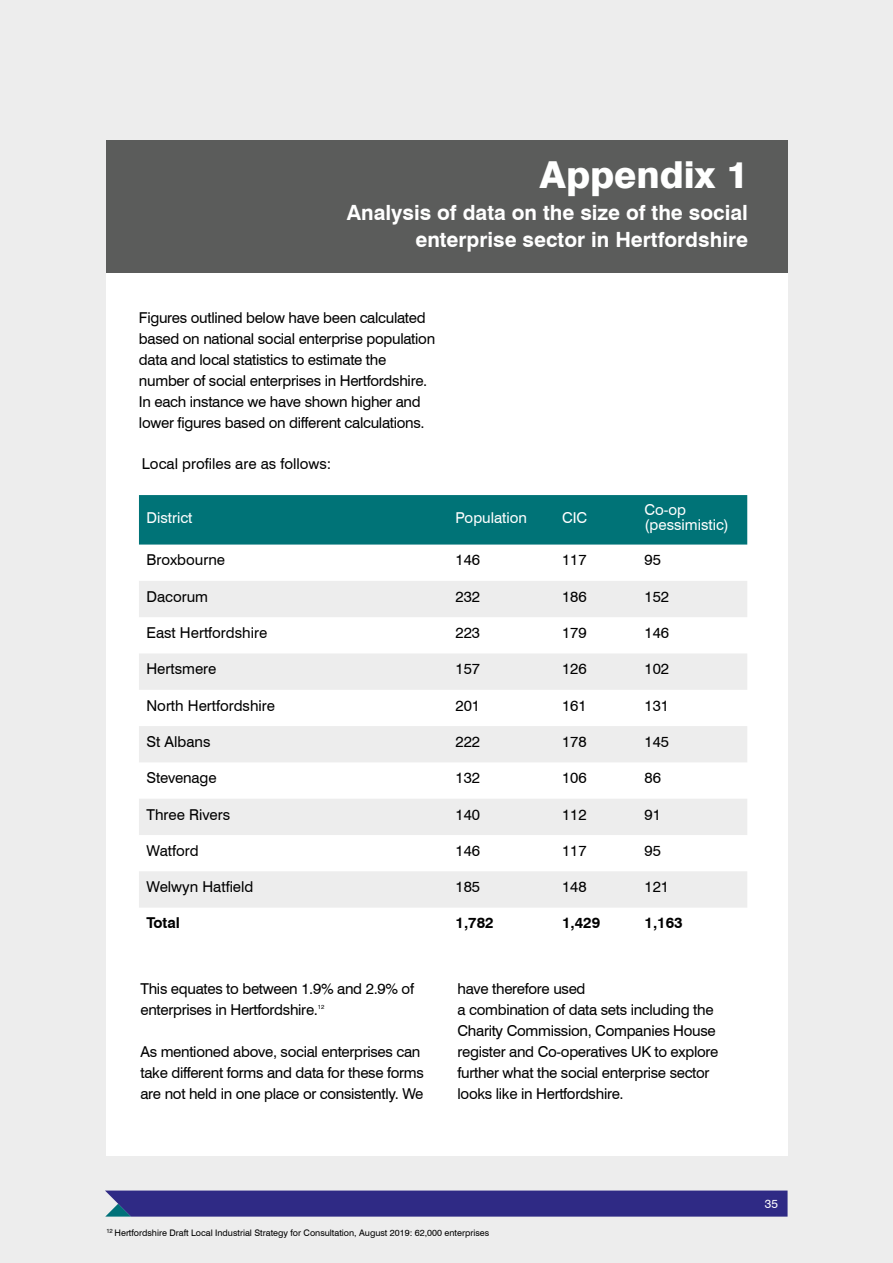
<style>
.page{position:relative;width:893px;height:1263px;background:#ededed}
.page>*{position:absolute;margin:0;border:0;box-sizing:border-box;transform-origin:0 0}
.t1{font:800 37.2px "Swiss 721 BT";color:#fff}
.t2{font:700 21px/27px "Swiss 721 BT";color:#fff;text-align:right}
.t3{font:15px/21px "Swiss 721 BT";letter-spacing:-.02em;color:#000}
.t4{font:15px "Swiss 721 BT";color:#000}
.t5{font:15px/15px "Swiss 721 BT";color:#fff}
.t6{font:700 15px "Swiss 721 BT";color:#000}
.t7{font:12px "Swiss 721 BT";color:#fff}
.t8{font:9px "Swiss 721 BT";color:#000}
.t9{font:6px "Swiss 721 BT";color:#000}
</style>
<div class="page">
<div style="left:106px;top:141px;width:682px;height:1014px;background:#fff"></div>
<div style="left:106px;top:140px;width:682px;height:132px;background:#5b5c5b"></div>
<div style="left:139px;top:495px;width:608px;height:49px;background:#007377"></div>
<svg style="left:139px;top:581px;width:608px;height:327px;fill:#ededed"></svg>
<div style="left:105px;top:1190px;width:683px;height:26px;background:#2f2a85"></div>
<h1 class="t1" style="left:539px;top:152px;width:210px">Appendix 1</h1>
<h2 class="t2" style="left:347px;top:199px;width:403px">Analysis of data on the size of the social enterprise sector in Hertfordshire</h2>
<p class="t3" style="left:139px;top:307px;width:298px">Figures outlined below have been calculated based on national social enterprise population data and local statistics to estimate the number of social enterprises in Hertfordshire.<br>In each instance we have shown higher and lower figures based on different calculations.</p>
<p class="t4" style="left:142px;top:454px;width:191px">Local profiles are as follows:</p>
<p class="t5" style="left:146px;top:509px;width:47px">District</p>
<p class="t5" style="left:455px;top:509px;width:73px">Population</p>
<p class="t5" style="left:562px;top:509px;width:27px">CIC</p>
<p class="t5" style="left:644px;top:502px;width:86px">Co-op (pessimistic)</p>
<p class="t4" style="left:146px;top:551px;width:80px">Broxbourne</p>
<p class="t3" style="left:455px;top:549px;width:26px">146</p>
<p class="t3" style="left:562px;top:549px;width:26px">117</p>
<p class="t3" style="left:644px;top:549px;width:18px">95</p>
<p class="t4" style="left:146px;top:587px;width:63px">Dacorum</p>
<p class="t3" style="left:455px;top:586px;width:26px">232</p>
<p class="t3" style="left:562px;top:586px;width:26px">186</p>
<p class="t3" style="left:644px;top:586px;width:26px">152</p>
<p class="t4" style="left:146px;top:624px;width:122px">East Hertfordshire</p>
<p class="t3" style="left:455px;top:622px;width:26px">223</p>
<p class="t3" style="left:562px;top:622px;width:26px">179</p>
<p class="t3" style="left:644px;top:622px;width:26px">146</p>
<p class="t4" style="left:146px;top:660px;width:71px">Hertsmere</p>
<p class="t3" style="left:455px;top:658px;width:26px">157</p>
<p class="t3" style="left:562px;top:658px;width:26px">126</p>
<p class="t3" style="left:644px;top:658px;width:26px">102</p>
<p class="t4" style="left:146px;top:696px;width:130px">North Hertfordshire</p>
<p class="t3" style="left:455px;top:695px;width:26px">201</p>
<p class="t3" style="left:562px;top:695px;width:26px">161</p>
<p class="t3" style="left:644px;top:695px;width:26px">131</p>
<p class="t4" style="left:146px;top:732px;width:65px">St Albans</p>
<p class="t3" style="left:455px;top:731px;width:26px">222</p>
<p class="t3" style="left:562px;top:731px;width:26px">178</p>
<p class="t3" style="left:644px;top:731px;width:26px">145</p>
<p class="t3" style="left:146px;top:767px;width:72px">Stevenage</p>
<p class="t3" style="left:455px;top:767px;width:26px">132</p>
<p class="t3" style="left:562px;top:767px;width:26px">106</p>
<p class="t3" style="left:644px;top:767px;width:18px">86</p>
<p class="t4" style="left:146px;top:805px;width:85px">Three Rivers</p>
<p class="t3" style="left:455px;top:803px;width:26px">140</p>
<p class="t3" style="left:562px;top:803px;width:26px">112</p>
<p class="t3" style="left:644px;top:803px;width:18px">91</p>
<p class="t4" style="left:146px;top:841px;width:54px">Watford</p>
<p class="t3" style="left:455px;top:840px;width:26px">146</p>
<p class="t3" style="left:562px;top:840px;width:26px">117</p>
<p class="t3" style="left:644px;top:840px;width:18px">95</p>
<p class="t4" style="left:146px;top:878px;width:108px">Welwyn Hatfield</p>
<p class="t3" style="left:455px;top:876px;width:26px">185</p>
<p class="t3" style="left:562px;top:876px;width:26px">148</p>
<p class="t3" style="left:644px;top:876px;width:26px">121</p>
<p class="t6" style="left:146px;top:914px;width:35px">Total</p>
<p class="t6" style="left:455px;top:914px;width:40px">1,782</p>
<p class="t6" style="left:562px;top:914px;width:40px">1,429</p>
<p class="t6" style="left:644px;top:914px;width:40px">1,163</p>
<p class="t3" style="left:140px;top:978px;width:275px">This equates to between 1.9% and 2.9% of enterprises in Hertfordshire.</p>
<p class="t9" style="left:318px;top:1003px;width:8px">12</p>
<p class="t3" style="left:140px;top:1041px;width:285px">As mentioned above, social enterprises can take different forms and data for these forms are not held in one place or consistently. We</p>
<p class="t3" style="left:457px;top:978px;width:262px">have therefore used<br>a combination of data sets including the Charity Commission, Companies House register and Co-operatives UK to explore further what the social enterprise sector looks like in Hertfordshire.</p>
<p class="t8" style="left:106px;top:1227px;width:384px"><sup>12</sup> Hertfordshire Draft Local Industrial Strategy for Consultation, August 2019: 62,000 enterprises</p>
<p class="t7" style="left:765px;top:1196px;width:15px">35</p>
</div>
